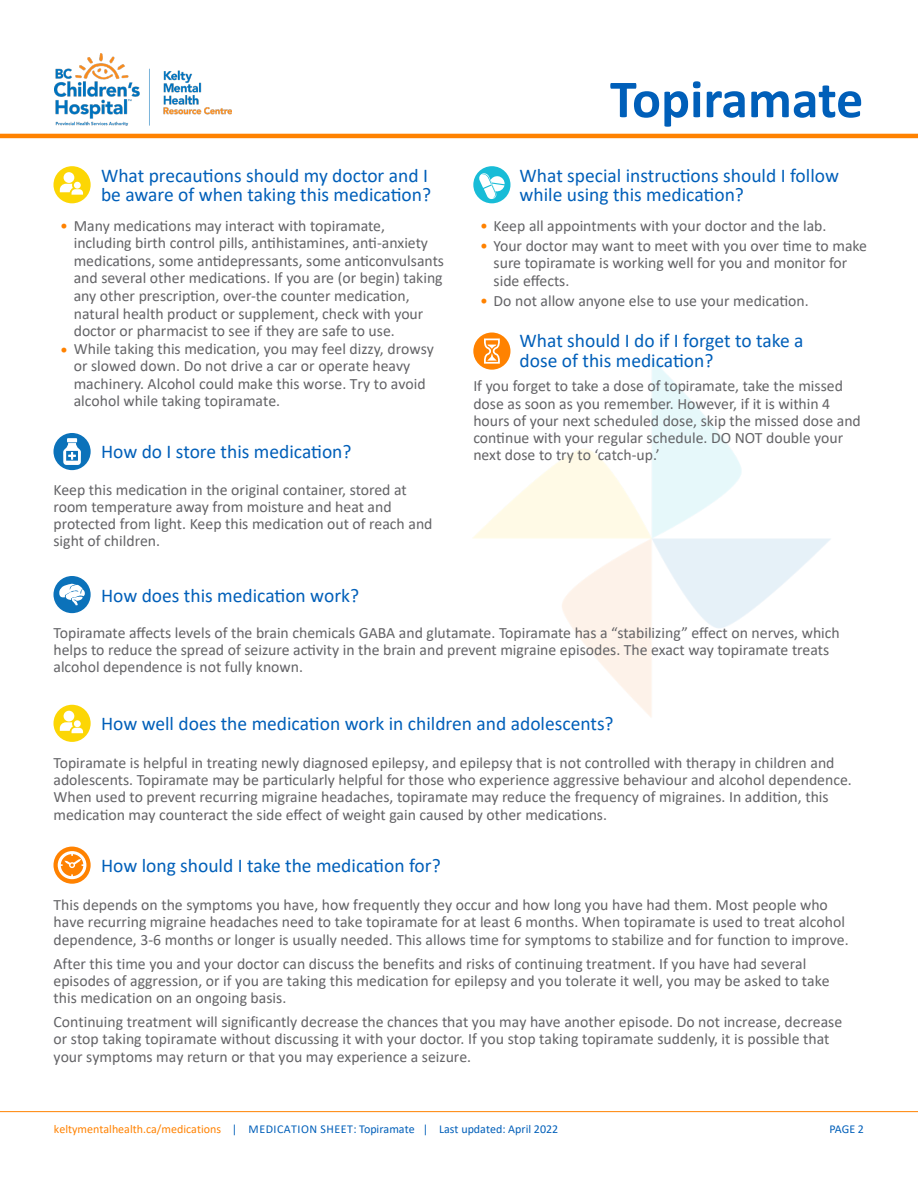
<style>
.page{position:relative;width:918px;height:1188px;background:#fff}
.page>*{position:absolute;margin:0;border:0;box-sizing:border-box;transform-origin:0 0}
.t1{font:700 54px "Calibri";color:#005fb9}
.t2{font:19.5px/19.5px "Calibri";color:#005fb9}
.body{font:15.75px/17.2px "Calibri";color:#636366}
.t3{font:12px "Calibri";color:#005fb9}
.s1{color:#ff8200}
</style>
<div class="page">
<hr style="left:0;top:1111px;width:918px;height:1px;background:#ff8200">
<img style="left:473px;top:336px;width:358px;height:381px">
<div style="left:53px;top:166px;width:38px;height:37px;background:#fcd604;border-radius:50%"></div>
<svg style="left:60px;top:184px;width:23px;height:11px"></svg>
<div style="left:74px;top:182px;width:7px;height:7px;background:#fff;border-radius:50%"></div>
<div style="left:64px;top:172px;width:10px;height:11px;background:#fff;border-radius:50%"></div>
<div style="left:473px;top:333px;width:37px;height:37px;background:#ff8200;border-radius:50%"></div>
<svg style="left:484px;top:339px;width:16px;height:25px"></svg>
<div style="left:473px;top:166px;width:37px;height:37px;background:#18bcd7;border-radius:50%"></div>
<svg style="left:478px;top:173px;width:27px;height:27px"></svg>
<div style="left:53px;top:433px;width:38px;height:37px;background:#0b72ba;border-radius:50%"></div>
<svg style="left:67px;top:438px;width:10px;height:4px"></svg>
<svg style="left:63px;top:443px;width:18px;height:22px"></svg>
<svg style="left:53px;top:847px;width:38px;height:37px"></svg>
<svg style="left:58px;top:851px;width:28px;height:28px"></svg>
<div style="left:53px;top:705px;width:38px;height:37px;background:#fcd604;border-radius:50%"></div>
<svg style="left:60px;top:722px;width:23px;height:11px"></svg>
<div style="left:74px;top:720px;width:7px;height:7px;background:#fff;border-radius:50%"></div>
<div style="left:64px;top:711px;width:10px;height:10px;background:#fff;border-radius:50%"></div>
<div style="left:53px;top:576px;width:38px;height:37px;background:#0b72ba;border-radius:50%"></div>
<svg style="left:59px;top:584px;width:26px;height:21px"></svg>
<hr style="left:0;top:134px;width:918px;height:4px;background:#ff8200">
<img style="left:55px;top:54px;width:176px;height:71px">
<p class="t1" style="left:610px;top:61px;width:255px">Topiramate</p>
<h2 class="t2" style="left:101px;top:165px;width:332px">What precautions should my doctor and I be aware of when taking this medication?</h2>
<h2 class="t2" style="left:520px;top:165px;width:321px">What special instructions should I follow while using this medication?</h2>
<p class="body" style="left:60px;top:216px;width:326px"><span class="s1">•</span> Many medications may interact with topiramate,</p>
<p class="body" style="left:74px;top:234px;width:372px">including birth control pills, antihistamines, anti-anxiety medications, some antidepressants, some anticonvulsants and several other medications. If you are (or begin) taking any other prescription, over-the counter medication, natural health product or supplement, check with your doctor or pharmacist to see if they are safe to use.</p>
<p class="body" style="left:74px;top:357px;width:354px">or slowed down. Do not drive a car or operate heavy machinery. Alcohol could make this worse. Try to avoid alcohol while taking topiramate.</p>
<p class="body" style="left:60px;top:339px;width:375px"><span class="s1">•</span> While taking this medication, you may feel dizzy, drowsy</p>
<h2 class="t2" style="left:101px;top:442px;width:252px">How do I store this medication?</h2>
<p class="body" style="left:53px;top:480px;width:381px">Keep this medication in the original container, stored at room temperature away from moisture and heat and protected from light. Keep this medication out of reach and sight of children.</p>
<h2 class="t2" style="left:101px;top:585px;width:260px">How does this medication work?</h2>
<p class="body" style="left:480px;top:216px;width:348px"><span class="s1">•</span> Keep all appointments with your doctor and the lab.</p>
<p class="body" style="left:494px;top:237px;width:375px;text-indent:-14px"><span class="s1">•</span> Your doctor may want to meet with you over time to make sure topiramate is working well for you and monitor for side effects.</p>
<p class="body" style="left:480px;top:292px;width:330px"><span class="s1">•</span> Do not allow anyone else to use your medication.</p>
<h2 class="t2" style="left:520px;top:330px;width:285px">What should I do if I forget to take a dose of this medication?</h2>
<p class="body" style="left:473px;top:377px;width:389px">If you forget to take a dose of topiramate, take the missed dose as soon as you remember. However, if it is within 4 hours of your next scheduled dose, skip the missed dose and continue with your regular schedule. DO NOT double your next dose to try to ‘catch-up.’</p>
<p class="body" style="left:53px;top:624px;width:788px">Topiramate affects levels of the brain chemicals GABA and glutamate. Topiramate has a “stabilizing” effect on nerves, which helps to reduce the spread of seizure activity in the brain and prevent migraine episodes. The exact way topiramate treats alcohol dependence is not fully known.</p>
<h2 class="t2" style="left:101px;top:714px;width:514px">How well does the medication work in children and adolescents?</h2>
<p class="body" style="left:53px;top:754px;width:800px">Topiramate is helpful in treating newly diagnosed epilepsy, and epilepsy that is not controlled with therapy in children and adolescents. Topiramate may be particularly helpful for those who experience aggressive behaviour and alcohol dependence.<br>When used to prevent recurring migraine headaches, topiramate may reduce the frequency of migraines. In addition, this medication may counteract the side effect of weight gain caused by other medications.</p>
<h2 class="t2" style="left:101px;top:855px;width:341px">How long should I take the medication for?</h2>
<p class="body" style="left:54px;top:896px;width:797px">This depends on the symptoms you have, how frequently they occur and how long you have had them. Most people who have recurring migraine headaches need to take topiramate for at least 6 months. When topiramate is used to treat alcohol dependence, 3-6 months or longer is usually needed. This allows time for symptoms to stabilize and for function to improve.</p>
<p class="body" style="left:54px;top:954px;width:778px">After this time you and your doctor can discuss the benefits and risks of continuing treatment. If you have had several episodes of aggression, or if you are taking this medication for epilepsy and you tolerate it well, you may be asked to take this medication on an ongoing basis.</p>
<p class="body" style="left:54px;top:1013px;width:790px">Continuing treatment will significantly decrease the chances that you may have another episode. Do not increase, decrease or stop taking topiramate without discussing it with your doctor. If you stop taking topiramate suddenly, it is possible that your symptoms may return or that you may experience a seizure.</p>
<p class="t3" style="left:54px;top:1121px;width:506px"><span class="s1">keltymentalhealth.ca/medications</span> | MEDICATION SHEET: Topiramate | Last updated: April 2022</p>
<p class="t3" style="left:830px;top:1121px;width:36px">PAGE 2</p>
</div>
